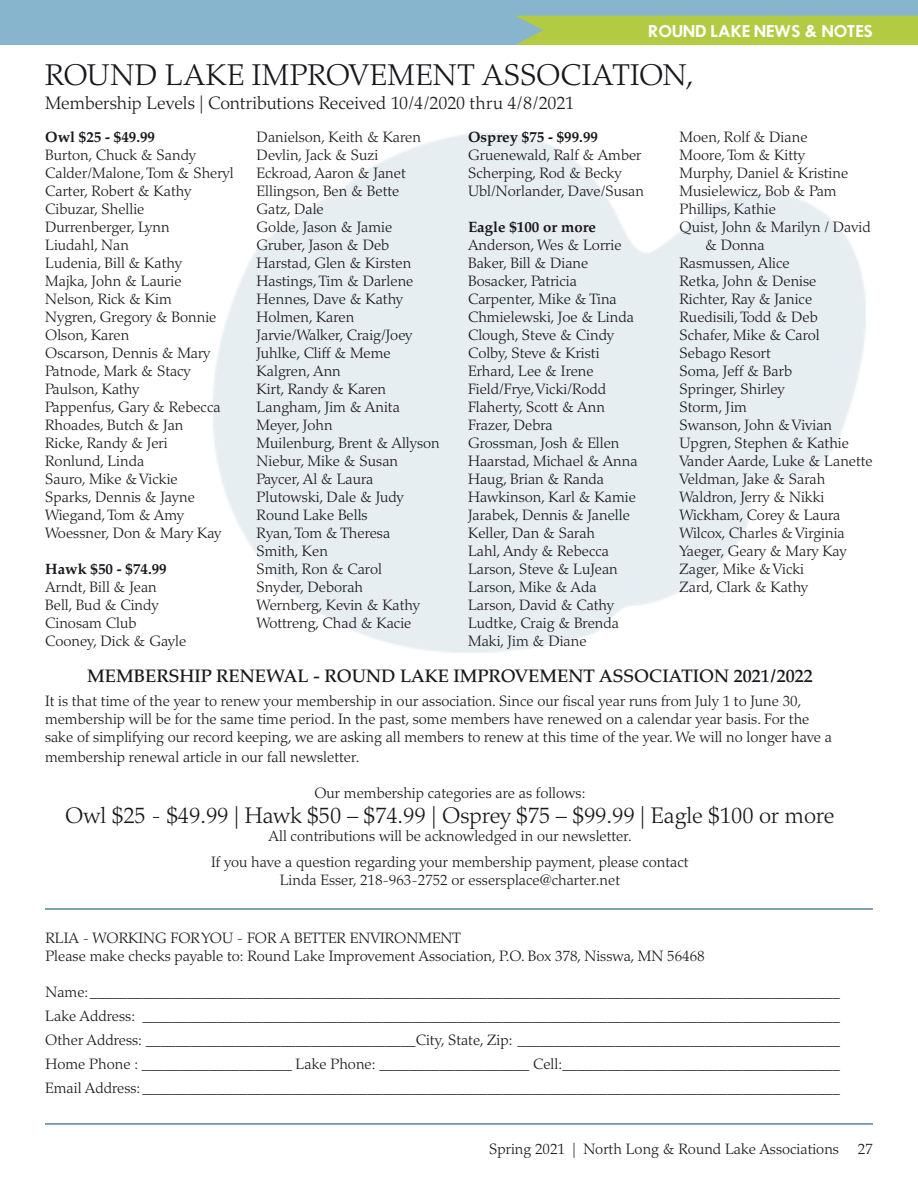
<style>
.page{position:relative;width:918px;height:1188px;background:#fff}
.page>*{position:absolute;margin:0;border:0;box-sizing:border-box;transform-origin:0 0}
.t1{font:300 30px "Palatino";letter-spacing:.02em;color:#1a171c}
.t2{font:300 22.5px "Palatino";color:#1a171c}
.t3{font:300 18px "Palatino";letter-spacing:-.005em;color:#1a171c}
.t4{font:500 18px "Palatino";color:#1a171c}
.t5{font:300 15px/18px "Palatino";color:#1a171c}
.t6{font:700 15px "Palatino";color:#1a171c}
.t7{font:600 15px "Futura";color:#fff}
</style>
<div class="page">
<div style="left:1px;top:0;width:917px;height:45px;background:#88b5ce"></div>
<div style="left:515px;top:16px;width:403px;height:29px;background:#b3cb43"></div>
<hr style="left:45px;top:908px;width:828px;height:2px;background:#558498">
<hr style="left:45px;top:1123px;width:828px;height:2px;background:#558498">
<p class="t7" style="left:649px;top:20px;width:226px">ROUND LAKE NEWS &amp; NOTES</p>
<h1 class="t1" style="left:45px;top:57px;width:650px">ROUND LAKE IMPROVEMENT ASSOCIATION,</h1>
<p class="t3" style="left:45px;top:92px;width:530px">Membership Levels | Contributions Received 10/4/2020 thru 4/8/2021</p>
<p class="t6" style="left:45px;top:129px;width:111px">Owl $25 - $49.99</p>
<p class="t5" style="left:45px;top:147px;width:190px">Burton, Chuck &amp; Sandy<br>Calder/Malone, Tom &amp; Sheryl<br>Carter, Robert &amp; Kathy<br>Cibuzar, Shellie<br>Durrenberger, Lynn<br>Liudahl, Nan<br>Ludenia, Bill &amp; Kathy<br>Majka, John &amp; Laurie<br>Nelson, Rick &amp; Kim<br>Nygren, Gregory &amp; Bonnie<br>Olson, Karen<br>Oscarson, Dennis &amp; Mary<br>Patnode, Mark &amp; Stacy<br>Paulson, Kathy<br>Pappenfus, Gary &amp; Rebecca<br>Rhoades, Butch &amp; Jan<br>Ricke, Randy &amp; Jeri<br>Ronlund, Linda<br>Sauro, Mike &amp; Vickie<br>Sparks, Dennis &amp; Jayne<br>Wiegand, Tom &amp; Amy<br>Woessner, Don &amp; Mary Kay</p>
<p class="t6" style="left:45px;top:561px;width:123px">Hawk $50 - $74.99</p>
<p class="t5" style="left:45px;top:579px;width:143px">Arndt, Bill &amp; Jean<br>Bell, Bud &amp; Cindy<br>Cinosam Club<br>Cooney, Dick &amp; Gayle</p>
<p class="t5" style="left:257px;top:129px;width:185px">Danielson, Keith &amp; Karen<br>Devlin, Jack &amp; Suzi<br>Eckroad, Aaron &amp; Janet<br>Ellingson, Ben &amp; Bette<br>Gatz, Dale<br>Golde, Jason &amp; Jamie<br>Gruber, Jason &amp; Deb<br>Harstad, Glen &amp; Kirsten<br>Hastings, Tim &amp; Darlene<br>Hennes, Dave &amp; Kathy<br>Holmen, Karen<br>Jarvie/Walker, Craig/Joey<br>Juhlke, Cliff &amp; Meme<br>Kalgren, Ann<br>Kirt, Randy &amp; Karen<br>Langham, Jim &amp; Anita<br>Meyer, John<br>Muilenburg, Brent &amp; Allyson<br>Niebur, Mike &amp; Susan<br>Paycer, Al &amp; Laura<br>Plutowski, Dale &amp; Judy<br>Round Lake Bells<br>Ryan, Tom &amp; Theresa<br>Smith, Ken<br>Smith, Ron &amp; Carol<br>Snyder, Deborah<br>Wernberg, Kevin &amp; Kathy<br>Wottreng, Chad &amp; Kacie</p>
<p class="t6" style="left:468px;top:129px;width:131px">Osprey $75 - $99.99</p>
<p class="t5" style="left:680px;top:129px;width:130px">Moen, Rolf &amp; Diane</p>
<p class="t5" style="left:680px;top:147px;width:127px">Moore, Tom &amp; Kitty</p>
<p class="t5" style="left:680px;top:165px;width:170px">Murphy, Daniel &amp; Kristine</p>
<p class="t5" style="left:680px;top:183px;width:159px">Musielewicz, Bob &amp; Pam</p>
<p class="t5" style="left:680px;top:201px;width:98px">Phillips, Kathie</p>
<p class="t5" style="left:680px;top:219px;width:193px">Quist, John &amp; Marilyn / David</p>
<p class="t5" style="left:705px;top:237px;width:61px">&amp; Donna</p>
<p class="t5" style="left:680px;top:255px;width:112px">Rasmussen, Alice</p>
<p class="t5" style="left:680px;top:273px;width:138px">Retka, John &amp; Denise</p>
<p class="t5" style="left:680px;top:291px;width:134px">Richter, Ray &amp; Janice</p>
<p class="t5" style="left:680px;top:309px;width:140px">Ruedisili, Todd &amp; Deb</p>
<p class="t5" style="left:680px;top:327px;width:142px">Schafer, Mike &amp; Carol</p>
<p class="t5" style="left:680px;top:345px;width:93px">Sebago Resort</p>
<p class="t5" style="left:680px;top:363px;width:114px">Soma, Jeff &amp; Barb</p>
<p class="t5" style="left:680px;top:381px;width:107px">Springer, Shirley</p>
<p class="t5" style="left:680px;top:399px;width:69px">Storm, Jim</p>
<p class="t5" style="left:680px;top:417px;width:154px">Swanson, John &amp; Vivian</p>
<p class="t5" style="left:680px;top:435px;width:171px">Upgren, Stephen &amp; Kathie</p>
<p class="t5" style="left:680px;top:453px;width:195px">Vander Aarde, Luke &amp; Lanette</p>
<p class="t5" style="left:680px;top:471px;width:147px">Veldman, Jake &amp; Sarah</p>
<p class="t5" style="left:680px;top:489px;width:146px">Waldron, Jerry &amp; Nikki</p>
<p class="t5" style="left:680px;top:507px;width:162px">Wickham, Corey &amp; Laura</p>
<p class="t5" style="left:680px;top:525px;width:167px">Wilcox, Charles &amp; Virginia</p>
<p class="t5" style="left:680px;top:543px;width:169px">Yaeger, Geary &amp; Mary Kay</p>
<p class="t5" style="left:680px;top:561px;width:126px">Zager, Mike &amp; Vicki</p>
<p class="t5" style="left:680px;top:579px;width:130px">Zard, Clark &amp; Kathy</p>
<p class="t5" style="left:468px;top:147px;width:177px">Gruenewald, Ralf &amp; Amber<br>Scherping, Rod &amp; Becky<br>Ubl/Norlander, Dave/Susan</p>
<p class="t6" style="left:468px;top:219px;width:129px">Eagle $100 or more</p>
<p class="t5" style="left:468px;top:237px;width:171px">Anderson, Wes &amp; Lorrie<br>Baker, Bill &amp; Diane<br>Bosacker, Patricia<br>Carpenter, Mike &amp; Tina<br>Chmielewski, Joe &amp; Linda<br>Clough, Steve &amp; Cindy<br>Colby, Steve &amp; Kristi<br>Erhard, Lee &amp; Irene<br>Field/Frye, Vicki/Rodd<br>Flaherty, Scott &amp; Ann<br>Frazer, Debra<br>Grossman, Josh &amp; Ellen<br>Haarstad, Michael &amp; Anna<br>Haug, Brian &amp; Randa<br>Hawkinson, Karl &amp; Kamie<br>Jarabek, Dennis &amp; Janelle<br>Keller, Dan &amp; Sarah<br>Lahl, Andy &amp; Rebecca<br>Larson, Steve &amp; LuJean<br>Larson, Mike &amp; Ada<br>Larson, David &amp; Cathy<br>Ludtke, Craig &amp; Brenda<br>Maki, Jim &amp; Diane</p>
<p class="t4" style="left:87px;top:666px;width:727px">MEMBERSHIP RENEWAL - ROUND LAKE IMPROVEMENT ASSOCIATION 2021/2022</p>
<p class="t5" style="left:45px;top:693px;width:789px">It is that time of the year to renew your membership in our association. Since our fiscal year runs from July 1 to June 30, membership will be for the same time period. In the past, some members have renewed on a calendar year basis. For the sake of simplifying our record keeping, we are asking all members to renew at this time of the year. We will no longer have a</p>
<p class="t5" style="left:45px;top:748px;width:316px">membership renewal article in our fall newsletter.</p>
<p class="t5" style="left:314px;top:784px;width:273px">Our membership categories are as follows:</p>
<h2 class="t2" style="left:65px;top:802px;width:771px">Owl $25 - $49.99 | Hawk $50 – $74.99 | Osprey $75 – $99.99 | Eagle $100 or more</h2>
<p class="t5" style="left:211px;top:823px;width:479px;line-height:25.8px;text-align:center">All contributions will be acknowledged in our newsletter.<br>If you have a question regarding your membership payment, please contact</p>
<p class="t5" style="left:280px;top:871px;width:342px">Linda Esser, 218-963-2752 or essersplace@charter.net</p>
<p class="t5" style="left:45px;top:930px;width:661px">RLIA - WORKING FOR YOU - FOR A BETTER ENVIRONMENT<br>Please make checks payable to: Round Lake Improvement Association, P.O. Box 378, Nisswa, MN 56468</p>
<p class="t5" style="left:45px;top:981px;width:796px;line-height:24px;text-align:justify">Name:____________________________________________________________________________________________________ Lake Address: _____________________________________________________________________________________________ Other Address: ____________________________________City, State, Zip: ___________________________________________ Home Phone : ____________________ Lake Phone: ____________________ Cell:_____________________________________ Email Address: _____________________________________________________________________________________________</p>
<p class="t5" style="left:489px;top:1140px;width:352px">Spring 2021 | North Long &amp; Round Lake Associations</p>
<p class="t5" style="left:858px;top:1140px;width:16px">27</p>
</div>
